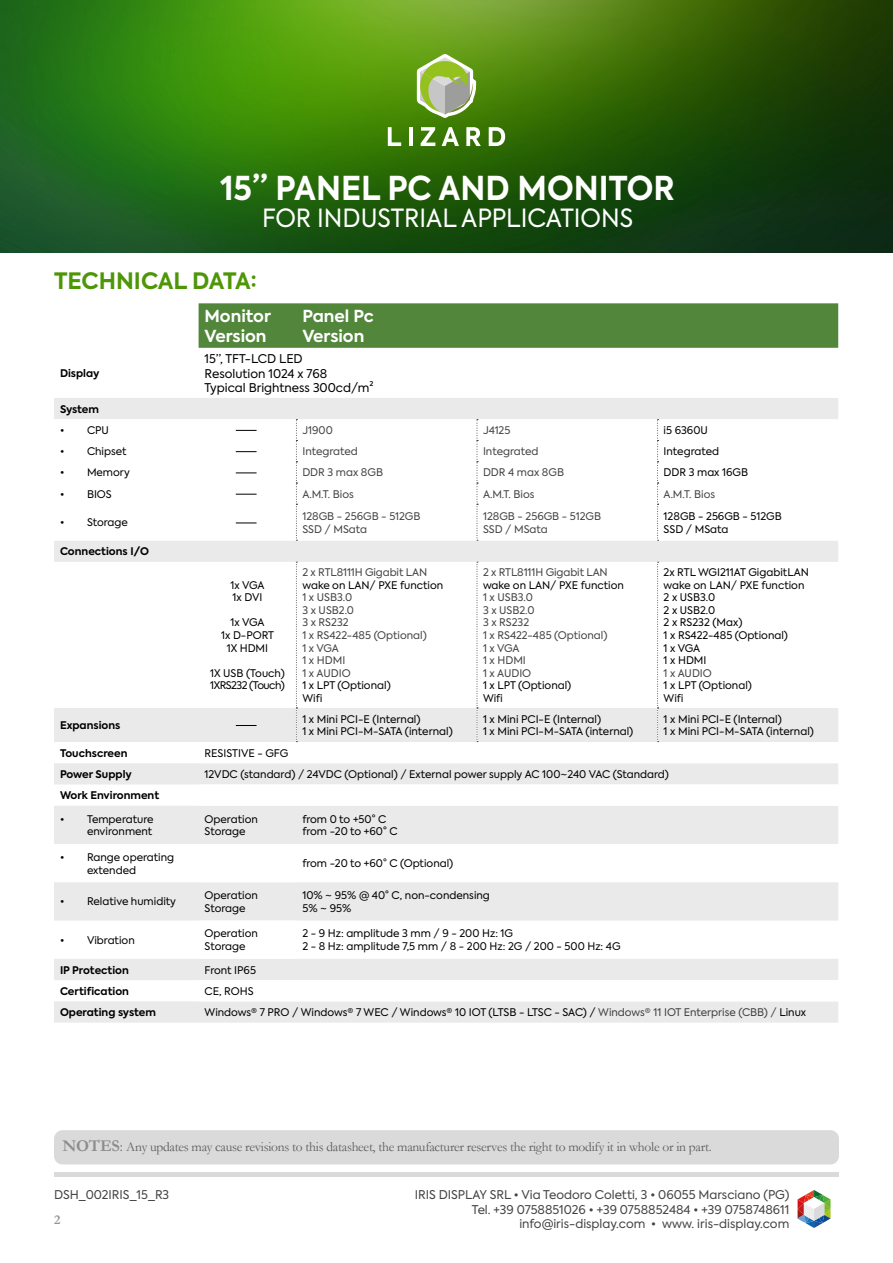
<style>
.page{position:relative;width:893px;height:1263px;background:#fff}
.page>*{position:absolute;margin:0;border:0;box-sizing:border-box;transform-origin:0 0}
.t1{font:700 32.7px "Axiforma";color:#fff;scale:.96 1}
.t2{font:24.9px "Axiforma";color:#fff;scale:.96 1}
.t3{font:700 22.5px "Axiforma";color:#4d9606}
.t4{font:700 16.5px/19.8px "Axiforma";color:#fff}
.t5{font:13.5px "Garamond";letter-spacing:-.02em;color:#5d5d5c}
.t6{font:700 13.5px "Garamond";color:#969699}
.t7{font:12px/14.4px "Axiforma";color:#444446;text-align:right}
.t8{font:12px/14.4px "Axiforma";color:#000}
.t9{font:10.5px/12.6px "Axiforma";color:#000}
.t10{font:10.5px/12.6px "Axiforma";color:#444446}
.t11{font:700 10.5px "Axiforma";color:#000}
.t12{font:10.5px/12.6px "Axiforma";letter-spacing:-.05em;color:#000}
.s1{color:#404042}
.s2{font-weight:700;font-size:16.5px;color:#8d8d8e}
.s3{font-size:14.25px}
</style>
<div class="page">
<img style="left:0;top:0;width:893px;height:252px">
<svg style="left:798px;top:1190px;width:32px;height:38px"></svg>
<div style="left:54px;top:1172px;width:785px;height:5px;background:#dadada"></div>
<svg style="left:388px;top:127px;width:13px;height:19px"></svg>
<hr style="left:409px;top:127px;width:4px;height:19px;background:#fff">
<svg style="left:421px;top:127px;width:14px;height:19px"></svg>
<svg style="left:442px;top:127px;width:17px;height:19px"></svg>
<svg style="left:466px;top:127px;width:15px;height:19px"></svg>
<svg style="left:489px;top:127px;width:16px;height:19px"></svg>
<svg style="left:417px;top:53px;width:59px;height:65px;background:#a0b972"></svg>
<div style="left:54px;top:1130px;width:785px;height:34px;background:#dadada;border-radius:9px"></div>
<div style="left:199px;top:303px;width:639px;height:45px;background:#52863b"></div>
<div style="left:54px;top:398px;width:784px;height:625px;background:#eaeaeb"></div>
<svg style="left:54px;top:419px;width:784px;height:582px"></svg>
<svg style="left:477px;top:562px;width:1px;height:180px"></svg>
<svg style="left:296px;top:562px;width:1px;height:180px"></svg>
<svg style="left:657px;top:562px;width:2px;height:180px"></svg>
<svg style="left:296px;top:419px;width:363px;height:122px"></svg>
<svg style="left:236px;top:430px;width:21px;height:1px"></svg>
<svg style="left:236px;top:451px;width:21px;height:1px"></svg>
<svg style="left:236px;top:473px;width:21px;height:1px"></svg>
<svg style="left:236px;top:494px;width:21px;height:1px"></svg>
<svg style="left:236px;top:523px;width:21px;height:1px"></svg>
<svg style="left:236px;top:725px;width:21px;height:1px"></svg>
<h1 class="t1" style="left:220px;top:166px;width:475px">15” PANEL PC AND MONITOR</h1>
<h2 class="t2" style="left:262px;top:202px;width:388px">FOR INDUSTRIAL APPLICATIONS</h2>
<h3 class="t3" style="left:54px;top:265px;width:205px">TECHNICAL DATA:</h3>
<p class="t11" style="left:60px;top:366px;width:41px">Display</p>
<h3 class="t4" style="left:205px;top:306px;width:68px">Monitor<br>Version</h3>
<h3 class="t4" style="left:302px;top:306px;width:73px">Panel Pc<br>Version</h3>
<p class="t8" style="left:205px;top:352px;width:170px">15”, TFT-LCD LED<br>Resolution 1024 x 768<br>Typical Brightness 300cd/m²</p>
<p class="t11" style="left:60px;top:402px;width:41px">System</p>
<p class="t9" style="left:60px;top:424px;width:50px">• CPU</p>
<p class="t10" style="left:302px;top:424px;width:32px">J1900</p>
<p class="t10" style="left:483px;top:424px;width:29px">J4125</p>
<p class="t9" style="left:664px;top:424px;width:46px">i5 6360U</p>
<p class="t9" style="left:60px;top:445px;width:68px">• Chipset</p>
<p class="t10" style="left:302px;top:445px;width:57px">Integrated</p>
<p class="t10" style="left:483px;top:445px;width:57px">Integrated</p>
<p class="t9" style="left:664px;top:445px;width:57px">Integrated</p>
<p class="t9" style="left:60px;top:466px;width:71px">• Memory</p>
<p class="t10" style="left:302px;top:466px;width:82px">DDR 3 max 8GB</p>
<p class="t10" style="left:483px;top:466px;width:83px">DDR 4 max 8GB</p>
<p class="t9" style="left:664px;top:466px;width:86px">DDR 3 max 16GB</p>
<p class="t9" style="left:60px;top:488px;width:53px">• BIOS</p>
<p class="t10" style="left:302px;top:488px;width:53px">A.M.T. Bios</p>
<p class="t10" style="left:483px;top:488px;width:53px">A.M.T. Bios</p>
<p class="t10" style="left:664px;top:488px;width:53px">A.M.T. Bios</p>
<p class="t9" style="left:60px;top:516px;width:69px">• Storage</p>
<p class="t10" style="left:302px;top:510px;width:120px">128GB - 256GB - 512GB<br>SSD / MSata</p>
<p class="t10" style="left:483px;top:510px;width:120px">128GB - 256GB - 512GB<br>SSD / MSata</p>
<p class="t9" style="left:664px;top:510px;width:120px">128GB - 256GB - 512GB<br>SSD / MSata</p>
<p class="t11" style="left:60px;top:544px;width:91px">Connections I/O</p>
<p class="t9" style="left:231px;top:579px;width:35px">1x VGA<br>1x DVI</p>
<p class="t9" style="left:221px;top:616px;width:54px;text-align:center">1x VGA<br>1x D-PORT<br>1X HDMI</p>
<p class="t12" style="left:210px;top:667px;width:76px">1X USB (Touch)<br>1XRS232 (Touch)</p>
<p class="t10" style="left:302px;top:566px;width:126px">2 x RTL8111H Gigabit LAN</p>
<p class="t9" style="left:302px;top:579px;width:142px">wake on LAN/ PXE function</p>
<p class="t10" style="left:302px;top:591px;width:126px">1 x USB3.0<br>3 x USB2.0<br>3 x RS232<br>1 x RS422-485 (Optional)<br>1 x VGA<br>1 x HDMI<br>1 x AUDIO</p>
<p class="t9" style="left:302px;top:679px;width:90px">1 x LPT (Optional)<br>Wifi</p>
<p class="t10" style="left:483px;top:566px;width:126px">2 x RTL8111H Gigabit LAN</p>
<p class="t9" style="left:483px;top:579px;width:142px">wake on LAN/ PXE function</p>
<p class="t10" style="left:483px;top:591px;width:126px">1 x USB3.0<br>3 x USB2.0<br>3 x RS232<br>1 x RS422-485 (Optional)<br>1 x VGA<br>1 x HDMI<br>1 x AUDIO</p>
<p class="t9" style="left:483px;top:679px;width:90px">1 x LPT (Optional)<br>Wifi</p>
<p class="t9" style="left:664px;top:566px;width:147px">2x RTL WGI211AT GigabitLAN wake on LAN/ PXE function<br>2 x USB3.0<br>2 x USB2.0<br>2 x RS232 (Max)<br>1 x RS422-485 (Optional)<br>1 x VGA<br>1 x HDMI</p>
<p class="t10" style="left:664px;top:667px;width:50px">1 x AUDIO</p>
<p class="t9" style="left:664px;top:679px;width:90px">1 x LPT (Optional)<br>Wifi</p>
<p class="t11" style="left:60px;top:718px;width:62px">Expansions</p>
<p class="t9" style="left:302px;top:713px;width:152px">1 x Mini PCI-E (Internal)<br>1 x Mini PCI-M-SATA (internal)</p>
<p class="t9" style="left:483px;top:713px;width:152px">1 x Mini PCI-E (Internal)<br>1 x Mini PCI-M-SATA (internal)</p>
<p class="t9" style="left:664px;top:713px;width:152px">1 x Mini PCI-E (Internal)<br>1 x Mini PCI-M-SATA (internal)</p>
<p class="t11" style="left:60px;top:746px;width:69px">Touchscreen</p>
<p class="t9" style="left:205px;top:747px;width:85px">RESISTIVE - GFG</p>
<p class="t11" style="left:60px;top:767px;width:73px">Power Supply</p>
<p class="t9" style="left:205px;top:768px;width:466px">12VDC (standard) / 24VDC (Optional) / External power supply AC 100~240 VAC (Standard)</p>
<p class="t11" style="left:60px;top:788px;width:101px">Work Environment</p>
<p class="t9" style="left:60px;top:813px;width:95px;text-align:right">• Temperature environment</p>
<p class="t9" style="left:205px;top:813px;width:55px">Operation<br>Storage</p>
<p class="t9" style="left:302px;top:813px;width:97px">from 0 to +50° C from -20 to +60° C</p>
<p class="t9" style="left:87px;top:851px;width:89px;text-indent:-27px">• Range operating extended</p>
<p class="t9" style="left:302px;top:857px;width:152px">from -20 to +60° C (Optional)</p>
<p class="t9" style="left:60px;top:895px;width:118px">• Relative humidity</p>
<p class="t9" style="left:205px;top:889px;width:55px">Operation<br>Storage</p>
<p class="t9" style="left:302px;top:889px;width:189px">10% ~ 95% @ 40° C, non-condensing<br>5% ~ 95%</p>
<p class="t9" style="left:60px;top:934px;width:76px">• Vibration</p>
<p class="t9" style="left:205px;top:927px;width:55px">Operation<br>Storage</p>
<p class="t9" style="left:302px;top:927px;width:320px">2 - 9 Hz: amplitude 3 mm / 9 - 200 Hz: 1G<br>2 - 8 Hz: amplitude 7,5 mm / 8 - 200 Hz: 2G / 200 - 500 Hz: 4G</p>
<p class="t11" style="left:60px;top:962px;width:70px">IP Protection</p>
<p class="t9" style="left:205px;top:963px;width:53px">Front IP65</p>
<p class="t11" style="left:60px;top:984px;width:70px">Certification</p>
<p class="t9" style="left:205px;top:985px;width:51px">CE, ROHS</p>
<p class="t11" style="left:60px;top:1005px;width:97px">Operating system</p>
<p class="t9" style="left:205px;top:1006px;width:603px">Windows® 7 PRO / Windows® 7 WEC / Windows® 10 IOT (LTSB - LTSC - SAC) / <span class="s1">Windows® 11 IOT Enterprise (CBB) /</span> Linux</p>
<p class="t5" style="left:63px;top:1138px;width:651px"><span class="s2">NOTES</span><span class="s3">:</span> Any updates may cause revisions to this datasheet, the manufacturer reserves the right to modify it in whole or in part.</p>
<p class="t7" style="left:415px;top:1188px;width:376px">IRIS DISPLAY SRL • Via Teodoro Coletti, 3 • 06055 Marsciano (PG)<br>Tel. +39 0758851026 • +39 0758852484 • +39 0758748611</p>
<p class="t7" style="left:54px;top:1188px;width:117px">DSH_002IRIS_15_R3</p>
<p class="t6" style="left:54px;top:1211px;width:8px">2</p>
<p class="t7" style="left:519px;top:1217px;width:271px">info@iris-display.com • www. iris-display.com</p>
</div>
